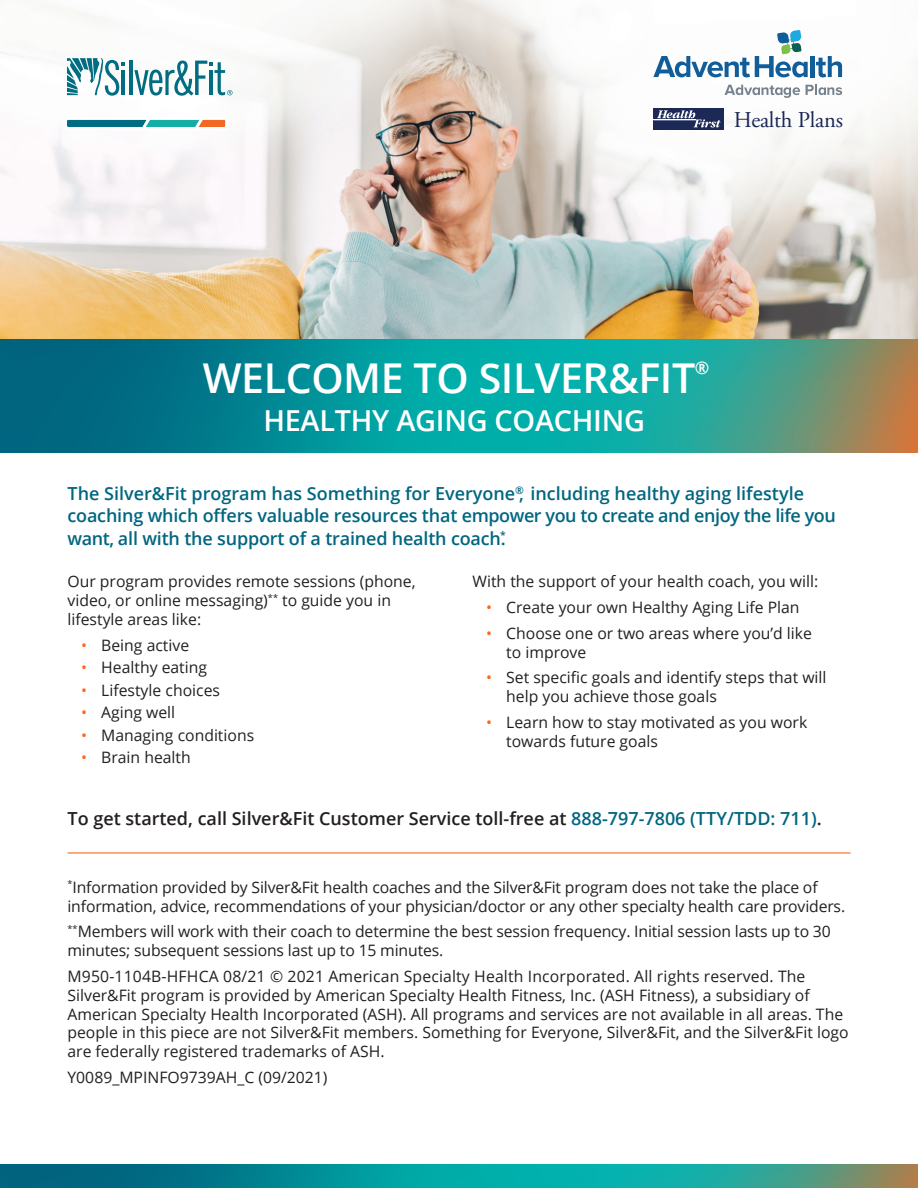
<style>
.page{position:relative;width:918px;height:1188px;background:#fff}
.page>*{position:absolute;margin:0;border:0;box-sizing:border-box;transform-origin:0 0}
.t1{font:600 41.1px "Open Sans";letter-spacing:-.01em;color:#fff}
.Sub-Head{font:600 28.95px "Open Sans";letter-spacing:-.01em;color:#fff}
.t2{font:22.65px "Adobe Garamond Pro";letter-spacing:-.01em;color:#1c2856}
.Intro_Body_Copy{font:600 18px/22.5px "Open Sans";letter-spacing:-.01em;color:#006680}
.CTA{font:600 18px "Open Sans";color:#231f20}
.t3{font:600 17.55px "Open Sans";color:#fff}
.Body_Copy{font:15.75px/18.9px "Open Sans";color:#231f20}
.Bullets{font:15.75px/18.9px "Open Sans";color:#231f20}
.s1{color:#ff661c}
.s2{color:#006680}
</style>
<div class="page">
<img style="left:0;top:0;width:918px;height:339px">
<img style="left:0;top:339px;width:918px;height:114px">
<svg style="left:64px;top:117px;width:164px;height:13px"></svg>
<hr style="left:129px;top:61px;width:3px;height:34px;background:#006d82">
<svg style="left:67px;top:58px;width:58px;height:38px"></svg>
<svg style="left:134px;top:61px;width:99px;height:35px"></svg>
<hr style="left:810px;top:56px;width:4px;height:21px;background:#105d9a">
<svg style="left:816px;top:56px;width:26px;height:21px"></svg>
<svg style="left:653px;top:30px;width:155px;height:47px"></svg>
<svg style="left:725px;top:85px;width:75px;height:13px"></svg>
<svg style="left:806px;top:85px;width:36px;height:10px"></svg>
<div style="left:653px;top:108px;width:71px;height:22px;background:#1c2856"></div>
<hr style="left:653px;top:120px;width:43px;height:1px;background:#fff">
<svg style="left:657px;top:110px;width:64px;height:18px"></svg>
<img style="left:0;top:1165px;width:918px;height:23px">
<hr style="left:68px;top:852px;width:782px;height:2px;background:#f36e21">
<p class="t2" style="left:734px;top:106px;width:111px">Health Plans</p>
<h1 class="t1" style="left:203px;top:349px;width:494px">WELCOME TO SILVER&amp;FIT</h1>
<h1 class="t3" style="left:695px;top:355px;width:16px">®</h1>
<h2 class="Sub-Head" style="left:263px;top:400px;width:383px">HEALTHY AGING COACHING</h2>
<p class="Intro_Body_Copy" style="left:68px;top:481px;width:770px">The Silver&amp;Fit program has Something for Everyone<sup>®</sup>, including healthy aging lifestyle coaching which offers valuable resources that empower you to create and enjoy the life you want, all with the support of a trained health coach.<sup>*</sup></p>
<p class="Body_Copy" style="left:68px;top:572px;width:350px">Our program provides remote sessions (phone, video, or online messaging)<sup>**</sup> to guide you in lifestyle areas like:</p>
<p class="Bullets" style="left:81px;top:635px;width:110px"><span class="s1">•</span> Being active</p>
<p class="Bullets" style="left:81px;top:658px;width:128px"><span class="s1">•</span> Healthy eating</p>
<p class="Bullets" style="left:81px;top:680px;width:141px"><span class="s1">•</span> Lifestyle choices</p>
<p class="Bullets" style="left:81px;top:703px;width:96px"><span class="s1">•</span> Aging well</p>
<p class="Bullets" style="left:81px;top:725px;width:175px"><span class="s1">•</span> Managing conditions</p>
<p class="Bullets" style="left:81px;top:747px;width:111px"><span class="s1">•</span> Brain health</p>
<p class="Body_Copy" style="left:472px;top:572px;width:347px">With the support of your health coach, you will:</p>
<p class="Bullets" style="left:486px;top:598px;width:315px"><span class="s1">•</span> Create your own Healthy Aging Life Plan</p>
<p class="Bullets" style="left:506px;top:623px;width:307px;text-indent:-20px"><span class="s1">•</span> Choose one or two areas where you’d like to improve</p>
<p class="Bullets" style="left:506px;top:668px;width:322px;text-indent:-20px"><span class="s1">•</span> Set specific goals and identify steps that will help you achieve those goals</p>
<p class="Bullets" style="left:506px;top:712px;width:303px;text-indent:-20px"><span class="s1">•</span> Learn how to stay motivated as you work towards future goals</p>
<p class="CTA" style="left:68px;top:806px;width:756px">To get started, call Silver&amp;Fit Customer Service toll-free at <span class="s2">888-797-7806 (TTY/TDD: 711)</span>.</p>
<p class="Body_Copy" style="left:68px;top:877px;width:779px"><sup>*</sup>Information provided by Silver&amp;Fit health coaches and the Silver&amp;Fit program does not take the place of information, advice, recommendations of your physician/doctor or any other specialty health care providers.</p>
<p class="Body_Copy" style="left:68px;top:922px;width:765px"><sup>**</sup>Members will work with their coach to determine the best session frequency. Initial session lasts up to 30 minutes; subsequent sessions last up to 15 minutes.</p>
<p class="Body_Copy" style="left:68px;top:966px;width:783px">M950-1104B-HFHCA 08/21 © 2021 American Specialty Health Incorporated. All rights reserved. The Silver&amp;Fit program is provided by American Specialty Health Fitness, Inc. (ASH Fitness), a subsidiary of American Specialty Health Incorporated (ASH). All programs and services are not available in all areas. The people in this piece are not Silver&amp;Fit members. Something for Everyone, Silver&amp;Fit, and the Silver&amp;Fit logo are federally registered trademarks of ASH.</p>
<p class="Body_Copy" style="left:68px;top:1067px;width:262px">Y0089_MPINFO9739AH_C (09/2021)</p>
</div>
